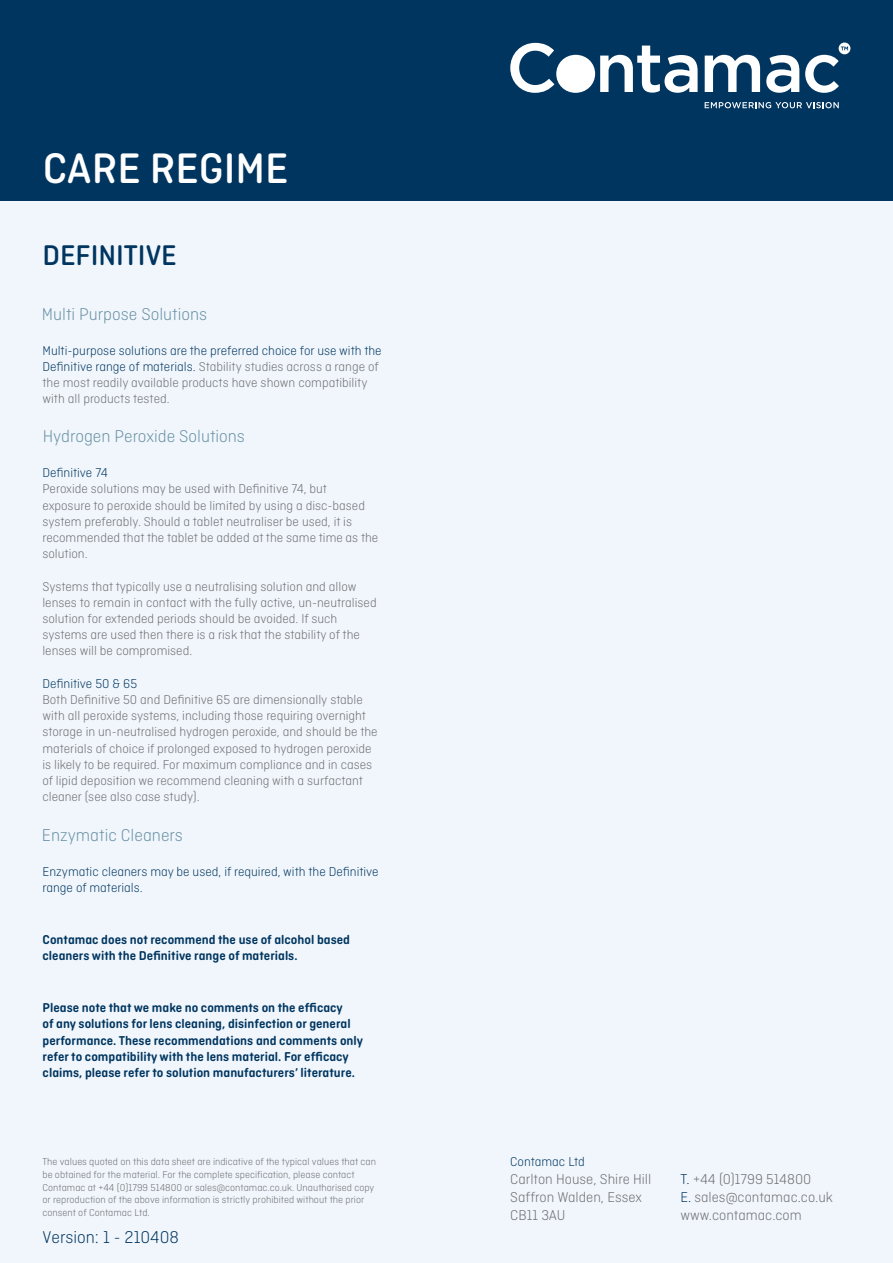
<style>
.page{position:relative;width:893px;height:1263px;background:#fff}
.page>*{position:absolute;margin:0;border:0;box-sizing:border-box;transform-origin:0 0}
.t1{font:500 45px "Ciutadella Rounded";color:#fff}
.t2{font:500 30px "Ciutadella Rounded";color:#003560}
.t3{font:300 18px "Ciutadella Rounded";color:#6990a5}
.t4{font:300 18px "Ciutadella Rounded";color:#003560}
.t5{font:300 15px/18px "Ciutadella Rounded";color:#6c6d70}
.t6{font:300 13.5px/16.2px "Ciutadella Rounded";color:#6c6d70}
.t7{font:600 13.5px/16.2px "Ciutadella Rounded";color:#003560}
.t8{font:300 13.5px/16.2px "Ciutadella Rounded";color:#003560}
.t9{font:300 10.5px/12.8px "Ciutadella Rounded";color:#6c6d70}
.s1{color:#003560}
</style>
<div class="page">
<div style="left:0;top:201px;width:893px;height:1062px;background:#f0f6fb"></div>
<div style="left:0;top:0;width:893px;height:201px;background:#003560"></div>
<svg style="left:510px;top:43px;width:44px;height:50px"></svg>
<div style="left:556px;top:55px;width:39px;height:38px;background:#fff;border-radius:19px"></div>
<svg style="left:600px;top:46px;width:98px;height:47px"></svg>
<svg style="left:705px;top:55px;width:55px;height:37px"></svg>
<svg style="left:766px;top:55px;width:33px;height:38px"></svg>
<svg style="left:805px;top:43px;width:45px;height:50px"></svg>
<svg style="left:705px;top:102px;width:134px;height:6px"></svg>
<p class="t1" style="left:43px;top:143px;width:247px">CARE REGIME</p>
<p class="t2" style="left:43px;top:238px;width:136px">DEFINITIVE</p>
<p class="t3" style="left:42px;top:304px;width:167px">Multi Purpose Solutions</p>
<p class="t6" style="left:43px;top:342px;width:341px"><span class="s1">Multi-purpose solutions are the preferred choice for use with the Definitive range of materials.</span> Stability studies across a range of the most readily available products have shown compatibility with all products tested.</p>
<p class="t3" style="left:43px;top:426px;width:204px">Hydrogen Peroxide Solutions</p>
<p class="t6" style="left:42px;top:465px;width:337px"><span class="s1">Definitive 74<br></span>Peroxide solutions may be used with Definitive 74, but exposure to peroxide should be limited by using a disc-based system preferably. Should a tablet neutraliser be used, it is recommended that the tablet be added at the same time as the solution.</p>
<p class="t6" style="left:42px;top:578px;width:336px">Systems that typically use a neutralising solution and allow lenses to remain in contact with the fully active, un-neutralised solution for extended periods should be avoided. If such systems are used then there is a risk that the stability of the lenses will be compromised.</p>
<p class="t6" style="left:42px;top:675px;width:337px"><span class="s1">Definitive 50 &amp; 65<br></span>Both Definitive 50 and Definitive 65 are dimensionally stable with all peroxide systems, including those requiring overnight storage in un-neutralised hydrogen peroxide, and should be the materials of choice if prolonged exposed to hydrogen peroxide is likely to be required. For maximum compliance and in cases of lipid deposition we recommend cleaning with a surfactant cleaner (see also case study).</p>
<p class="t3" style="left:42px;top:825px;width:143px">Enzymatic Cleaners</p>
<p class="t8" style="left:43px;top:864px;width:338px">Enzymatic cleaners may be used, if required, with the Definitive range of materials.</p>
<p class="t7" style="left:43px;top:932px;width:309px">Contamac does not recommend the use of alcohol based cleaners with the Definitive range of materials.</p>
<p class="t7" style="left:43px;top:1000px;width:322px">Please note that we make no comments on the efficacy<br>of any solutions for lens cleaning, disinfection or general performance. These recommendations and comments only refer to compatibility with the lens material. For efficacy claims, please refer to solution manufacturers’ literature.</p>
<p class="t9" style="left:43px;top:1155px;width:335px">The values quoted on this data sheet are indicative of the typical values that can be obtained for the material. For the complete specification, please contact Contamac at +44 (0)1799 514800 or sales@contamac.co.uk. Unauthorised copy or reproduction of the above information is strictly prohibited without the prior consent of Contamac Ltd.</p>
<p class="t4" style="left:43px;top:1227px;width:138px">Version: 1 - 210408</p>
<p class="t8" style="left:510px;top:1154px;width:76px">Contamac Ltd</p>
<p class="t5" style="left:510px;top:1170px;width:143px">Carlton House, Shire Hill<br>Saffron Walden, Essex<br>CB11 3AU</p>
<p class="t5" style="left:680px;top:1170px;width:154px"><span class="s1">T.</span> +44 (0)1799 514800<br><span class="s1">E.</span> sales@contamac.co.uk www.contamac.com</p>
</div>
